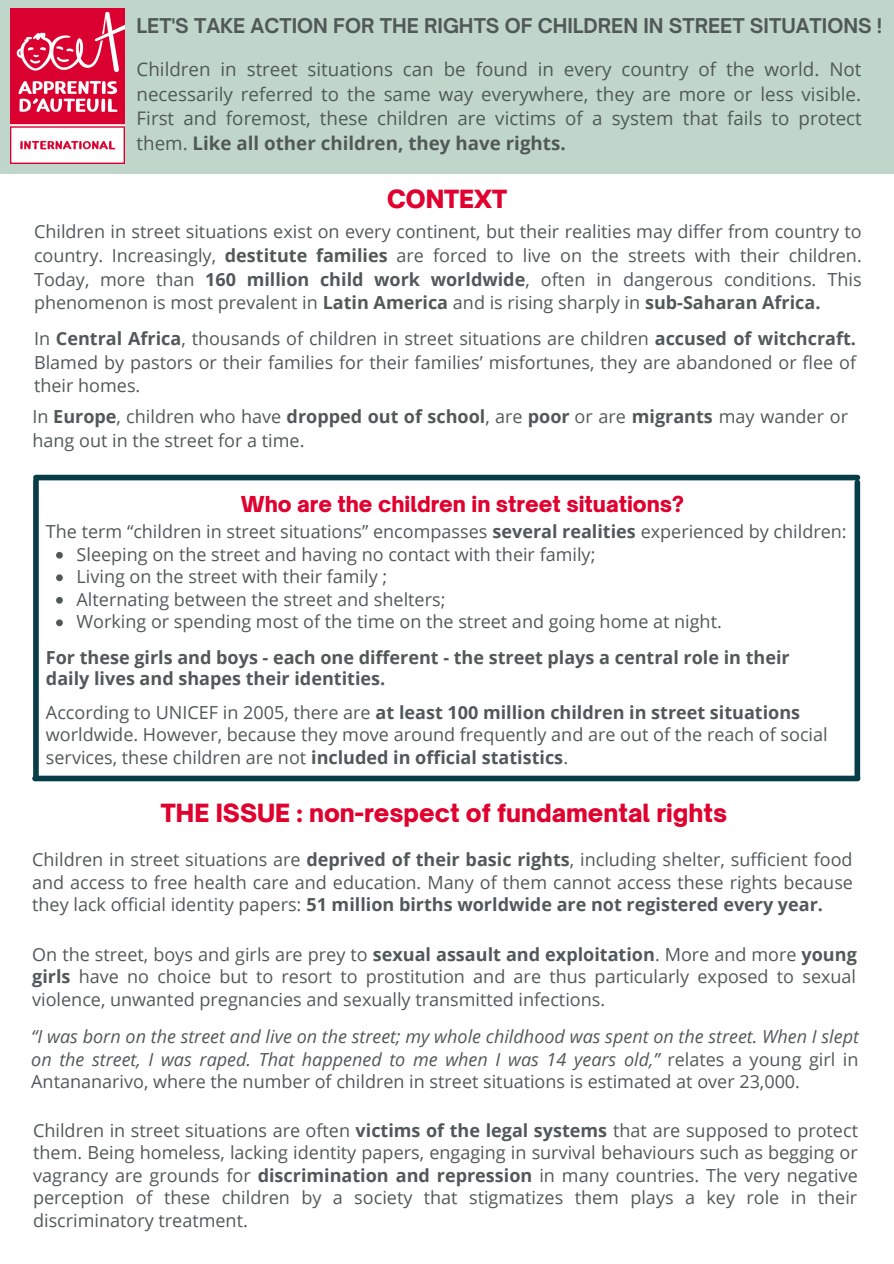
<style>
.page{position:relative;width:894px;height:1264px;background:#fff}
.page>*{position:absolute;margin:0;border:0;box-sizing:border-box;transform-origin:0 0}
.t1{font:900 24px "Open Sauce One";color:#e0012f}
.t2{font:900 21px "Open Sauce One";color:#e0012f}
.t3{font:700 19.5px "Open Sauce One";color:#515958}
.t4{font:18.75px/24.8px "Open Sans";color:#515958;text-align:justify}
.t5{font:18px/22.5px "Open Sans";color:#515958;text-align:justify}
.t6{font:italic 18px/22.5px "Open Sans";color:#515958;text-align:justify}
.t7{font:700 18px/20.2px "Open Sans";color:#515958}
.s1{font-weight:700}
.s2{font-style:normal}
</style>
<div class="page">
<div style="left:0;top:0;width:893px;height:174px;background:#c0d6cb"></div>
<img style="left:11px;top:8px;width:114px;height:156px">
<svg style="left:56px;top:552px;width:7px;height:6px"></svg>
<svg style="left:56px;top:574px;width:7px;height:7px"></svg>
<svg style="left:56px;top:597px;width:7px;height:6px"></svg>
<svg style="left:56px;top:619px;width:7px;height:7px"></svg>
<div style="left:36px;top:475px;width:821px;height:5px;background:#073d46"></div>
<div style="left:35px;top:775px;width:822px;height:6px;background:#073d46"></div>
<div style="left:854px;top:482px;width:5px;height:295px;background:#073d46"></div>
<div style="left:33px;top:480px;width:6px;height:295px;background:#073d46"></div>
<p class="t3" style="left:136px;top:14px;width:747px">LET'S TAKE ACTION FOR THE RIGHTS OF CHILDREN IN STREET SITUATIONS !</p>
<p class="t4" style="left:136px;top:56px;width:726px">Children in street situations can be found in every country of the world. Not necessarily referred to the same way everywhere, they are more or less visible.<br>First and foremost, these children are victims of a system that fails to protect them. <span class="s1">Like all other children, they have rights.</span></p>
<p class="t1" style="left:387px;top:184px;width:122px">CONTEXT</p>
<p class="t5" style="left:34px;top:219px;width:829px;line-height:23.7px">Children in street situations exist on every continent, but their realities may differ from country to country. Increasingly, <span class="s1">destitute families</span> are forced to live on the streets with their children.<br>Today, more than <span class="s1">160 million child work worldwide</span>, often in dangerous conditions. This phenomenon is most prevalent in <span class="s1">Latin America</span> and is rising sharply in <span class="s1">sub-Saharan Africa.</span></p>
<p class="t5" style="left:34px;top:326px;width:823px;line-height:23.7px">In <span class="s1">Central Africa</span>, thousands of children in street situations are children <span class="s1">accused of witchcraft.<br></span>Blamed by pastors or their families for their families’ misfortunes, they are abandoned or flee of their homes.</p>
<p class="t5" style="left:32px;top:404px;width:816px;line-height:23.7px">In <span class="s1">Europe</span>, children who have <span class="s1">dropped out of school</span>, are <span class="s1">poor</span> or are <span class="s1">migrants</span> may wander or hang out in the street for a time.</p>
<p class="t2" style="left:241px;top:490px;width:444px">Who are the children in street situations?</p>
<p class="t5" style="left:77px;top:542px;width:520px">Sleeping on the street and having no contact with their family;</p>
<p class="t5" style="left:77px;top:565px;width:312px">Living on the street with their family ;</p>
<p class="t5" style="left:77px;top:587px;width:370px">Alternating between the street and shelters;</p>
<p class="t5" style="left:77px;top:610px;width:646px">Working or spending most of the time on the street and going home at night.</p>
<p class="t5" style="left:46px;top:520px;width:802px">The term “children in street situations” encompasses <span class="s1">several realities</span> experienced by children:</p>
<p class="t7" style="left:46px;top:647px;width:745px">For these girls and boys - each one different - the street plays a central role in their daily lives and shapes their identities.</p>
<p class="t5" style="left:46px;top:700px;width:783px;text-align:left">According to UNICEF in 2005, there are <span class="s1">at least 100 million children in street situations </span>worldwide. However, because they move around frequently and are out of the reach of social services, these children are not <span class="s1">included in official statistics</span>.</p>
<p class="t1" style="left:161px;top:798px;width:567px">THE ISSUE : non-respect of fundamental rights</p>
<p class="t5" style="left:32px;top:848px;width:822px">Children in street situations are <span class="s1">deprived of their basic rights</span>, including shelter, sufficient food and access to free health care and education. Many of them cannot access these rights because they lack official identity papers: <span class="s1">51 million births worldwide are not registered every year.</span></p>
<p class="t5" style="left:32px;top:942px;width:825px">On the street, boys and girls are prey to <span class="s1">sexual assault and exploitation</span>. More and more <span class="s1">young girls</span> have no choice but to resort to prostitution and are thus particularly exposed to sexual violence, unwanted pregnancies and sexually transmitted infections.</p>
<p class="t6" style="left:31px;top:1024px;width:829px">“I was born on the street and live on the street; my whole childhood was spent on the street. When I slept on the street, I was raped. That happened to me when I was 14 years old,” <span class="s2">relates a young girl in Antananarivo, where the number of children in street situations is estimated at over 23,000.</span></p>
<p class="t5" style="left:33px;top:1118px;width:826px">Children in street situations are often <span class="s1">victims of the legal systems</span> that are supposed to protect them. Being homeless, lacking identity papers, engaging in survival behaviours such as begging or vagrancy are grounds for <span class="s1">discrimination and repression</span> in many countries. The very negative perception of these children by a society that stigmatizes them plays a key role in their discriminatory treatment.</p>
</div>
